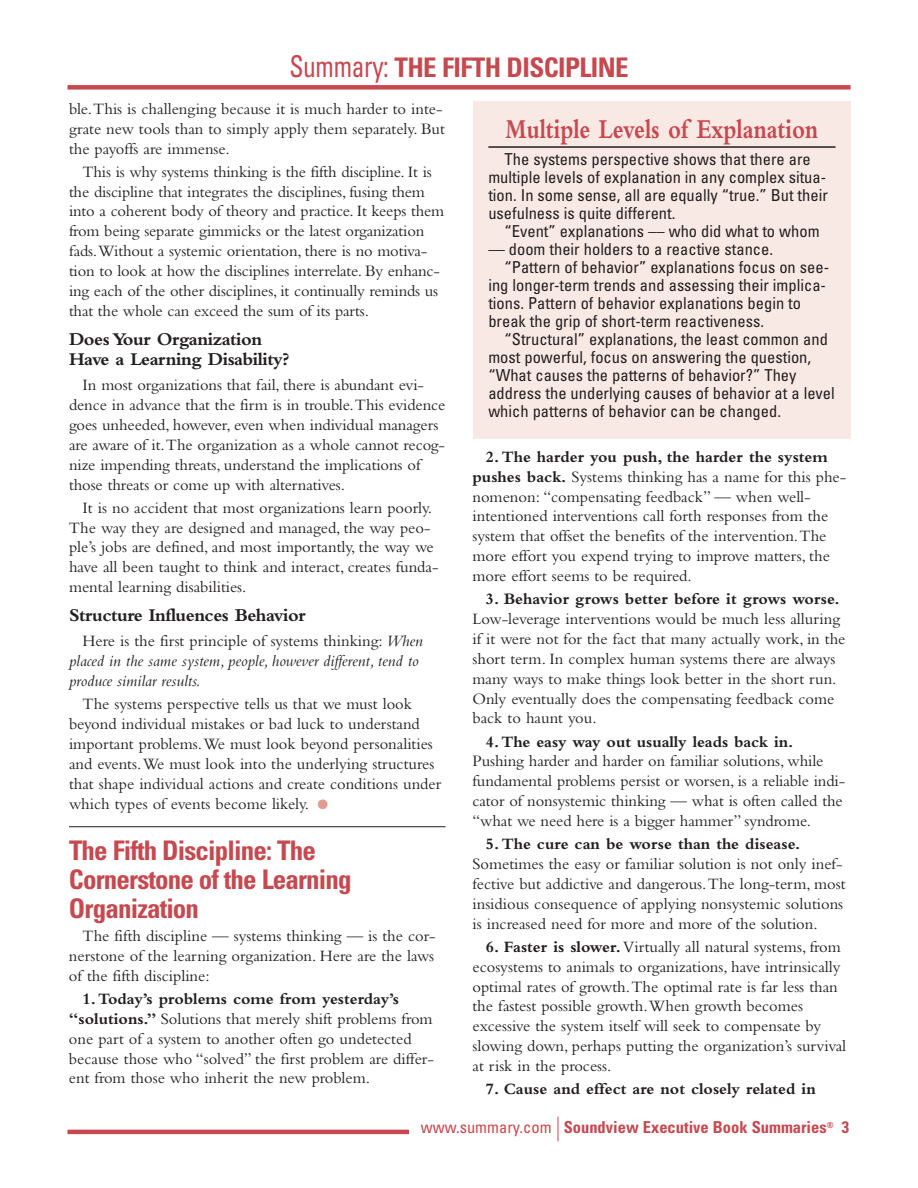
<style>
.page{position:relative;width:918px;height:1188px;background:#fff}
.page>*{position:absolute;margin:0;border:0;box-sizing:border-box;transform-origin:0 0}
.t1{font:700 28.5px "Bembo";color:#c6494f;scale:.8 1}
.t2{font:700 condensed 27px/29.2px "Univers";letter-spacing:-.03em;color:#c6494f}
.t3{font:700 18.75px/20.2px "Bembo";letter-spacing:-.025em;color:#231f20}
.t4{font:16.5px/20px "Bembo";color:#231f20}
.t5{font:condensed 16.5px/18px "Univers";color:#231f20}
.t6{font:700 16.5px "Bembo";color:#231f20}
.t7{font:italic 16.5px/20px "Bembo";color:#231f20}
.t8{font:700 condensed 16.5px "Univers";color:#c6494f}
.s1{font-weight:400;font-size:30px}
.s2{font-style:normal}
.s3{color:#e19c94}
.s4{font-weight:700}
.s5{font-weight:400}
</style>
<div class="page">
<hr style="left:69px;top:826px;width:377px;height:1px;background:#231f20">
<div style="left:68px;top:85px;width:783px;height:5px;background:#c6494f"></div>
<hr style="left:68px;top:1130px;width:782px;height:4px;background:#c6494f">
<div style="left:409px;top:1117px;width:442px;height:25px;background:#fff"></div>
<svg style="left:558px;top:1117px;width:1px;height:24px"></svg>
<div style="left:473px;top:101px;width:377px;height:338px;background:#f9e9e5"></div>
<hr style="left:488px;top:146px;width:348px;height:2px;background:#231f20">
<h2 class="t2" style="left:289px;top:55px;width:341px"><span class="s1">Summary:</span> THE FIFTH DISCIPLINE</h2>
<p class="t4" style="left:69px;top:100px;width:377px">ble.This is challenging because it is much harder to inte&shy;grate new tools than to simply apply them separately. But the payoffs are immense.</p>
<p class="t4" style="left:69px;top:163px;width:377px;text-indent:13px">This is why systems thinking is the fifth discipline. It is the discipline that integrates the disciplines, fusing them into a coherent body of theory and practice. It keeps them from being separate gimmicks or the latest organization fads.Without a systemic orientation, there is no motiva&shy;tion to look at how the disciplines interrelate. By enhanc&shy;ing each of the other disciplines, it continually reminds us that the whole can exceed the sum of its parts.</p>
<p class="t3" style="left:69px;top:331px;width:222px">Does Your Organization<br>Have a Learning Disability?</p>
<p class="t4" style="left:69px;top:377px;width:378px;text-indent:14px">In most organizations that fail, there is abundant evi&shy;dence in advance that the firm is in trouble.This evidence goes unheeded, however, even when individual managers are aware of it.The organization as a whole cannot recog&shy;nize impending threats, understand the implications of those threats or come up with alternatives.</p>
<p class="t4" style="left:69px;top:499px;width:371px;text-indent:14px">It is no accident that most organizations learn poorly.<br>The way they are designed and managed, the way peo&shy;ple’s jobs are defined, and most importantly, the way we have all been taught to think and interact, creates funda&shy;mental learning disabilities.</p>
<p class="t3" style="left:69px;top:607px;width:238px">Structure Influences Behavior</p>
<p class="t7" style="left:69px;top:633px;width:355px;text-indent:13px"><span class="s2">Here is the first principle of systems thinking:</span> When placed in the same system, people, however different, tend to produce similar results.</p>
<p class="t4" style="left:69px;top:696px;width:374px;text-indent:13px">The systems perspective tells us that we must look beyond individual mistakes or bad luck to understand important problems.We must look beyond personalities and events.We must look into the underlying structures that shape individual actions and create conditions under which types of events become likely. <span class="s3">●</span></p>
<h2 class="t2" style="left:69px;top:838px;width:284px">The Fifth Discipline: The<br>Cornerstone of the Learning<br>Organization</h2>
<p class="t4" style="left:69px;top:928px;width:368px;text-align:justify;text-indent:14px">The fifth discipline — systems thinking — is the cor&shy;nerstone of the learning organization. Here are the laws of the fifth discipline:</p>
<p class="t4" style="left:69px;top:991px;width:366px;text-indent:14px"><span class="s4">1.Today’s problems come from yesterday’s “solutions.”</span> Solutions that merely shift problems from one part of a system to another often go undetected because those who “solved” the first problem are differ&shy;ent from those who inherit the new problem.</p>
<h1 class="t1" style="left:506px;top:120px;width:392px">Multiple Levels of Explanation</h1>
<p class="t5" style="left:488px;top:152px;width:341px;text-indent:16px">The systems perspective shows that there are multiple levels of explanation in any complex situa&shy;tion. In some sense, all are equally “true.” But their usefulness is quite different.</p>
<p class="t5" style="left:505px;top:224px;width:317px">“Event” explanations –– who did what to whom</p>
<p class="t5" style="left:488px;top:242px;width:286px">— doom their holders to a reactive stance.</p>
<p class="t5" style="left:505px;top:260px;width:326px">“Pattern of behavior” explanations focus on see-</p>
<p class="t5" style="left:488px;top:278px;width:339px">ing longer-term trends and assessing their implica-</p>
<p class="t5" style="left:488px;top:296px;width:314px">tions. Pattern of behavior explanations begin to</p>
<p class="t5" style="left:488px;top:314px;width:277px">break the grip of short-term reactiveness.</p>
<p class="t5" style="left:505px;top:332px;width:325px">“Structural” explanations, the least common and</p>
<p class="t5" style="left:488px;top:350px;width:324px">most powerful, focus on answering the question,</p>
<p class="t5" style="left:488px;top:368px;width:310px">“What causes the patterns of behavior?” They</p>
<p class="t5" style="left:488px;top:386px;width:348px">address the underlying causes of behavior at a level</p>
<p class="t5" style="left:488px;top:404px;width:294px">which patterns of behavior can be changed.</p>
<p class="t4" style="left:472px;top:448px;width:375px;text-indent:14px"><span class="s4">2.The harder you push, the harder the system pushes back.</span> Systems thinking has a name for this phe&shy;nomenon: “compensating feedback” — when well&shy;intentioned interventions call forth responses from the system that offset the benefits of the intervention.The more effort you expend trying to improve matters, the more effort seems to be required.</p>
<p class="t6" style="left:486px;top:593px;width:355px">3. Behavior grows better before it grows worse.</p>
<p class="t4" style="left:472px;top:611px;width:375px">Low-leverage interventions would be much less alluring if it were not for the fact that many actually work, in the short term. In complex human systems there are always many ways to make things look better in the short run.<br>Only eventually does the compensating feedback come back to haunt you.</p>
<p class="t6" style="left:486px;top:736px;width:309px">4.The easy way out usually leads back in.</p>
<p class="t4" style="left:472px;top:753px;width:374px">Pushing harder and harder on familiar solutions, while fundamental problems persist or worsen, is a reliable indi&shy;cator of nonsystemic thinking — what is often called the “what we need here is a bigger hammer” syndrome.</p>
<p class="t6" style="left:486px;top:838px;width:316px">5.The cure can be worse than the disease.</p>
<p class="t4" style="left:472px;top:856px;width:375px">Sometimes the easy or familiar solution is not only inef&shy;fective but addictive and dangerous.The long-term, most insidious consequence of applying nonsystemic solutions is increased need for more and more of the solution.</p>
<p class="t4" style="left:472px;top:938px;width:375px;text-indent:14px"><span class="s4">6. Faster is slower.</span>Virtually all natural systems, from ecosystems to animals to organizations, have intrinsically optimal rates of growth.The optimal rate is far less than the fastest possible growth.When growth becomes excessive the system itself will seek to compensate by slowing down, perhaps putting the organization’s survival at risk in the process.</p>
<p class="t6" style="left:486px;top:1083px;width:331px">7. Cause and effect are not closely related in</p>
<p class="t8" style="left:421px;top:1121px;width:430px"><span class="s5">www.summary.com</span> Soundview Executive Book Summaries<sup>®</sup> 3</p>
</div>
